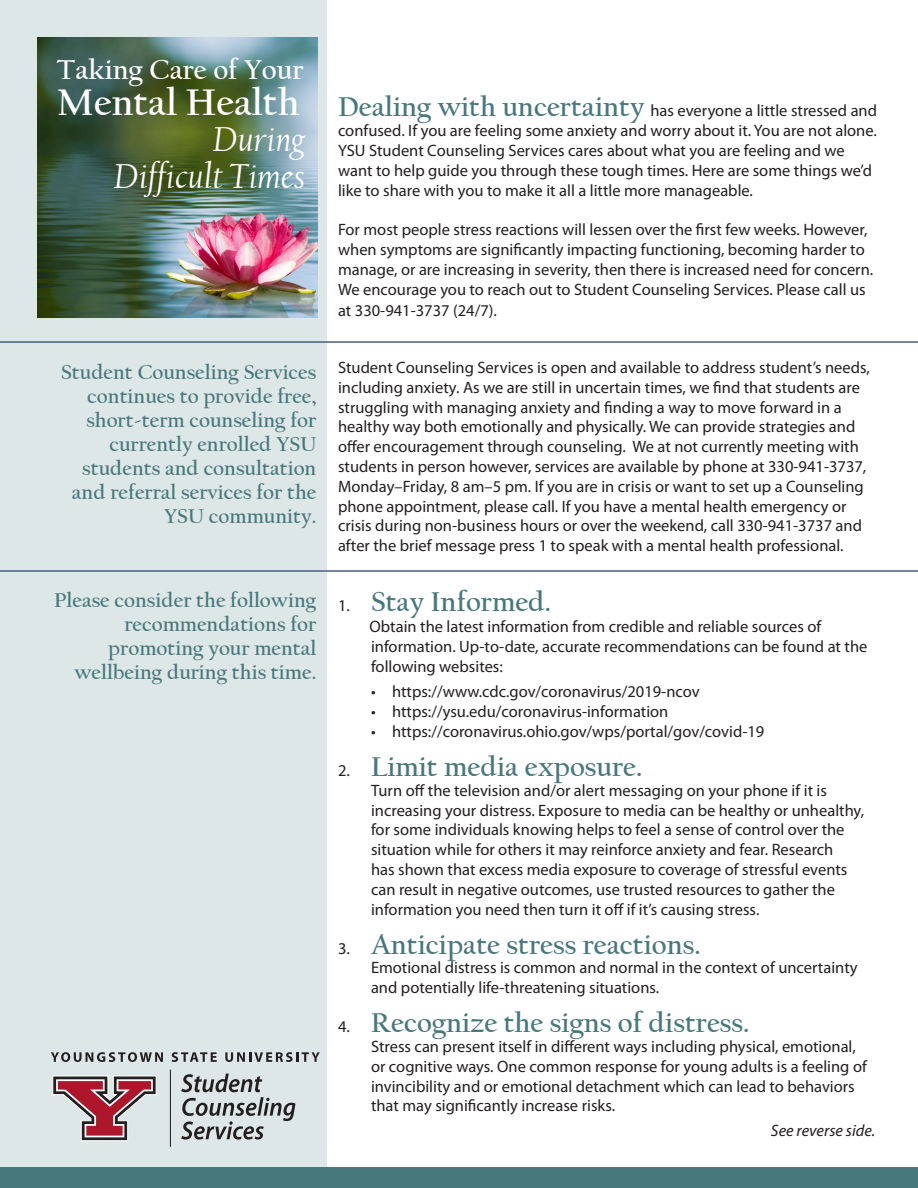
<style>
.page{position:relative;width:918px;height:1188px;background:#fff}
.page>*{position:absolute;margin:0;border:0;box-sizing:border-box;transform-origin:0 0}
.t1{font:700 38.85px "Californian FB";color:#fff}
.t2{font:italic 36.3px/36.3px "Californian FB";color:#fff;text-align:right}
.t3{font:700 28.5px "Californian FB";color:#47787c}
.t4{font:700 28.5px "Californian FB";color:#fff}
.t5{font:700 21px/24px "Californian FB";color:#47787c;text-align:right}
.t6{font:16.5px/19.8px "Myriad Pro";color:#231f20}
.t7{font:italic 16.5px "Myriad Pro";color:#231f20}
.s1{font-family:"Californian FB";font-weight:700;font-size:28.5px;color:#47787c}
.s2{font-family:"Myriad Pro";font-weight:400;font-size:16.5px;color:#231f20}
</style>
<div class="page">
<div style="left:0;top:0;width:327px;height:1188px;background:#dee7e7"></div>
<img style="left:38px;top:38px;width:280px;height:280px">
<svg style="left:53px;top:1076px;width:103px;height:65px"></svg>
<svg style="left:51px;top:1052px;width:112px;height:10px"></svg>
<svg style="left:172px;top:1052px;width:45px;height:10px"></svg>
<svg style="left:225px;top:1052px;width:95px;height:10px"></svg>
<hr style="left:170px;top:1070px;width:1px;height:77px;background:#231f20">
<svg style="left:181px;top:1074px;width:115px;height:66px"></svg>
<hr style="left:0;top:341px;width:918px;height:2px;background:#475f81">
<hr style="left:0;top:570px;width:918px;height:2px;background:#475f81">
<div style="left:0;top:1167px;width:918px;height:21px;background:#47787c"></div>
<p class="t4" style="left:57px;top:53px;width:248px">Taking Care of Your</p>
<p class="t1" style="left:57px;top:81px;width:244px">Mental Health</p>
<p class="t2" style="left:114px;top:122px;width:192px">During<br>Difficult Times</p>
<p class="t5" style="left:61px;top:360px;width:257px">Student Counseling Services continues to provide free,</p>
<p class="t5" style="left:72px;top:408px;width:246px">short-term counseling for currently enrolled YSU students and consultation and referral services for the<br>YSU community.</p>
<p class="t5" style="left:54px;top:589px;width:264px">Please consider the following recommendations for</p>
<p class="t5" style="left:74px;top:637px;width:244px">promoting your mental wellbeing during this time.</p>
<p class="t6" style="left:338px;top:101px;width:541px"><span class="s1">Dealing with uncertainty</span> has everyone a little stressed and confused. If you are feeling some anxiety and worry about it. You are not alone.<br>YSU Student Counseling Services cares about what you are feeling and we want to help guide you through these tough times. Here are some things we’d like to share with you to make it all a little more manageable.</p>
<p class="t6" style="left:338px;top:220px;width:537px">For most people stress reactions will lessen over the first few weeks. However, when symptoms are significantly impacting functioning, becoming harder to manage, or are increasing in severity, then there is increased need for concern.<br>We encourage you to reach out to Student Counseling Services. Please call us</p>
<p class="t6" style="left:338px;top:301px;width:160px">at 330-941-3737 (24/7).</p>
<p class="t6" style="left:338px;top:357px;width:533px">Student Counseling Services is open and available to address student’s needs, including anxiety. As we are still in uncertain times, we find that students are struggling with managing anxiety and finding a way to move forward in a healthy way both emotionally and physically. We can provide strategies and offer encouragement through counseling. We at not currently meeting with students in person however, services are available by phone at 330-941-3737, Monday–Friday, 8 am–5 pm. If you are in crisis or want to set up a Counseling phone appointment, please call. If you have a mental health emergency or crisis during non-business hours or over the weekend, call 330-941-3737 and after the brief message press 1 to speak with a mental health professional.</p>
<p class="t3" style="left:338px;top:586px;width:215px"><span class="s2">1.</span> Stay Informed.</p>
<p class="t6" style="left:370px;top:616px;width:499px">Obtain the latest information from credible and reliable sources of information. Up-to-date, accurate recommendations can be found at the following websites:</p>
<p class="t6" style="left:371px;top:682px;width:330px">• https://www.cdc.gov/coronavirus/2019-ncov</p>
<p class="t6" style="left:371px;top:701px;width:299px">• https://ysu.edu/coronavirus-information</p>
<p class="t6" style="left:371px;top:721px;width:395px">• https://coronavirus.ohio.gov/wps/portal/gov/covid-19</p>
<p class="t3" style="left:338px;top:751px;width:306px"><span class="s2">2.</span> Limit media exposure.</p>
<p class="t6" style="left:371px;top:780px;width:495px">Turn off the television and/or alert messaging on your phone if it is increasing your distress. Exposure to media can be healthy or unhealthy, for some individuals knowing helps to feel a sense of control over the situation while for others it may reinforce anxiety and fear. Research<br>has shown that excess media exposure to coverage of stressful events can result in negative outcomes, use trusted resources to gather the information you need then turn it off if it’s causing stress.</p>
<p class="t3" style="left:338px;top:928px;width:364px"><span class="s2">3.</span> Anticipate stress reactions.</p>
<p class="t6" style="left:371px;top:958px;width:488px">Emotional distress is common and normal in the context of uncertainty and potentially life-threatening situations.</p>
<p class="t3" style="left:338px;top:1007px;width:413px"><span class="s2">4.</span> Recognize the signs of distress.</p>
<p class="t6" style="left:371px;top:1036px;width:497px">Stress can present itself in different ways including physical, emotional, or cognitive ways. One common response for young adults is a feeling of invincibility and or emotional detachment which can lead to behaviors that may significantly increase risks.</p>
<p class="t7" style="left:771px;top:1120px;width:106px">See reverse side.</p>
</div>
